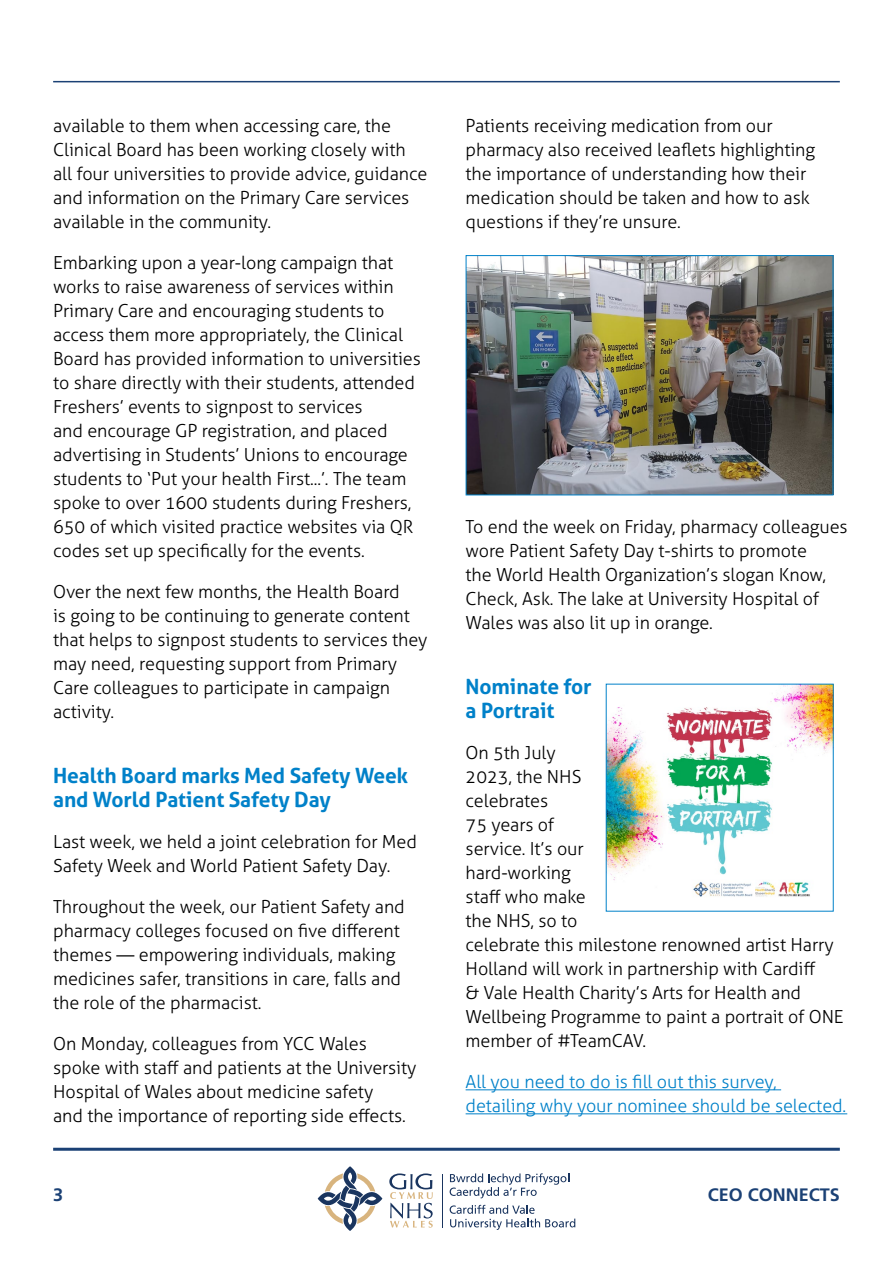
<style>
.page{position:relative;width:893px;height:1263px;background:#fff}
.page>*{position:absolute;margin:0;border:0;box-sizing:border-box;transform-origin:0 0}
.t1{font:700 21px/24px "Aller";letter-spacing:-.005em;color:#0081c9}
.t2{font:300 18px/24px "Aller";letter-spacing:-.005em;color:#000}
.t3{font:300 18px/24px "Aller";letter-spacing:-.005em;color:#0081c9}
.t4{font:700 18px "Frutiger";color:#1b4175}
</style>
<div class="page">
<hr style="left:53px;top:81px;width:787px;height:1px;background:#1b4175">
<svg style="left:318px;top:1166px;width:64px;height:65px"></svg>
<svg style="left:389px;top:1173px;width:44px;height:54px"></svg>
<hr style="left:442px;top:1173px;width:1px;height:54px;background:#1a355f">
<svg style="left:450px;top:1173px;width:119px;height:25px"></svg>
<svg style="left:450px;top:1205px;width:125px;height:25px"></svg>
<hr style="left:53px;top:1148px;width:787px;height:3px;background:#1b4175">
<hr style="left:466px;top:1089px;width:315px;height:1px;background:#0081c9">
<hr style="left:466px;top:1113px;width:381px;height:1px;background:#0081c9">
<img style="left:468px;top:257px;width:363px;height:236px">
<div style="left:466px;top:255px;width:367px;height:240px;border:1px solid #0081c9"></div>
<img style="left:608px;top:686px;width:223px;height:211px">
<p class="t2" style="left:53px;top:114px;width:376px">available to them when accessing care, the Clinical Board has been working closely with all four universities to provide advice, guidance and information on the Primary Care services available in the community.</p>
<p class="t2" style="left:53px;top:251px;width:369px">Embarking upon a year-long campaign that works to raise awareness of services within Primary Care and encouraging students to access them more appropriately, the Clinical Board has provided information to universities to share directly with their students, attended Freshers’ events to signpost to services<br>and encourage GP registration, and placed advertising in Students’ Unions to encourage students to ‘Put your health First...’. The team spoke to over 1600 students during Freshers, 650 of which visited practice websites via QR codes set up specifically for the events.</p>
<p class="t2" style="left:53px;top:580px;width:376px">Over the next few months, the Health Board<br>is going to be continuing to generate content that helps to signpost students to services they may need, requesting support from Primary Care colleagues to participate in campaign activity.</p>
<p class="t1" style="left:53px;top:764px;width:357px">Health Board marks Med Safety Week and World Patient Safety Day</p>
<p class="t2" style="left:53px;top:830px;width:365px">Last week, we held a joint celebration for Med<br>Safety Week and World Patient Safety Day.</p>
<p class="t2" style="left:53px;top:895px;width:353px">Throughout the week, our Patient Safety and pharmacy colleges focused on five different themes — empowering individuals, making medicines safer, transitions in care, falls and the role of the pharmacist.</p>
<p class="t2" style="left:53px;top:1032px;width:365px">On Monday, colleagues from YCC Wales spoke with staff and patients at the University Hospital of Wales about medicine safety<br>and the importance of reporting side effects.</p>
<p class="t2" style="left:466px;top:114px;width:351px">Patients receiving medication from our pharmacy also received leaflets highlighting the importance of understanding how their medication should be taken and how to ask questions if they’re unsure.</p>
<p class="t2" style="left:466px;top:515px;width:384px">To end the week on Friday, pharmacy colleagues wore Patient Safety Day t-shirts to promote<br>the World Health Organization’s slogan Know, Check, Ask. The lake at University Hospital of Wales was also lit up in orange.</p>
<p class="t1" style="left:466px;top:675px;width:128px">Nominate for a Portrait</p>
<p class="t2" style="left:466px;top:741px;width:380px">On 5th July<br>2023, the NHS<br>celebrates<br>75 years of<br>service. It’s our<br>hard-working<br>staff who make<br>the NHS, so to<br>celebrate this milestone renowned artist Harry<br>Holland will work in partnership with Cardiff<br>&amp; Vale Health Charity’s Arts for Health and<br>Wellbeing Programme to paint a portrait of ONE member of #TeamCAV.</p>
<p class="t3" style="left:466px;top:1070px;width:382px">All you need to do is fill out this survey, detailing why your nominee should be selected.</p>
<p class="t4" style="left:53px;top:1184px;width:12px">3</p>
<p class="t4" style="left:708px;top:1184px;width:134px">CEO CONNECTS</p>
</div>
